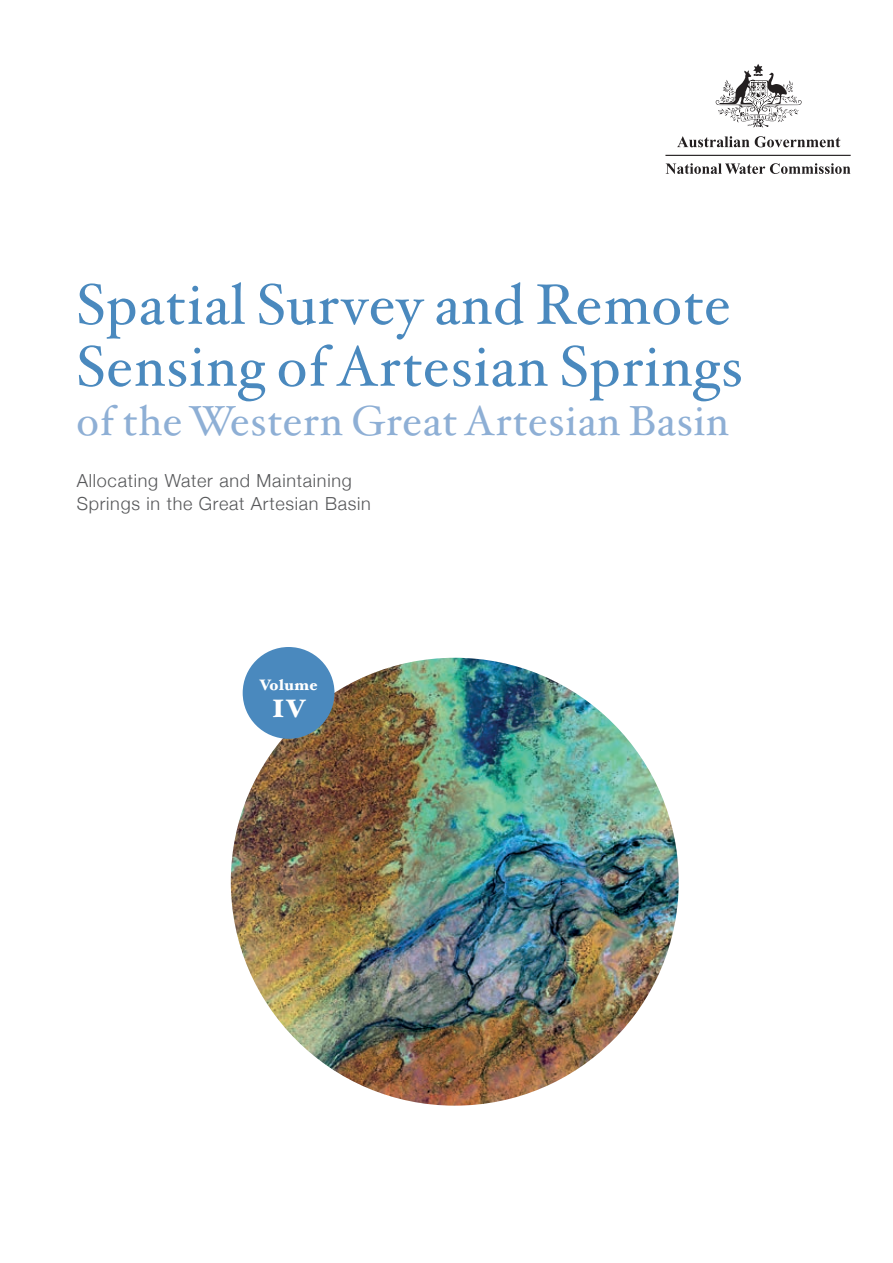
<style>
.page{position:relative;width:893px;height:1263px;background:#fff}
.page>*{position:absolute;margin:0;border:0;box-sizing:border-box;transform-origin:0 0}
.Heading_0_-_COVER{font:57px/61.8px "Hoefler Txt";letter-spacing:.015em;color:#4a89be}
.Heading_1_-_COVER{font:42px "Hoefler Txt";letter-spacing:.015em;color:#8eafd5}
.Heading_1_Numbered{font:900 25.2px "Hoefler Txt";color:#fff}
.Cover_AWMGAB_Title{font:300 18px/22.5px "Helvetica Neue";letter-spacing:.04em;color:#57585a}
.Heading_1_Numbered-2{font:900 15.15px "Hoefler Txt";letter-spacing:.04em;color:#fff}
</style>
<div class="page">
<svg style="left:677px;top:136px;width:72px;height:11px"></svg>
<svg style="left:755px;top:136px;width:85px;height:11px"></svg>
<svg style="left:665px;top:155px;width:186px;height:1px"></svg>
<svg style="left:716px;top:64px;width:85px;height:63px"></svg>
<svg style="left:666px;top:163px;width:184px;height:11px"></svg>
<img style="left:231px;top:658px;width:448px;height:448px;border-radius:224px">
<div style="left:243px;top:647px;width:91px;height:92px;background:#4a89be;border-radius:50%"></div>
<p class="Heading_0_-_COVER" style="left:77px;top:272px;width:668px">Spatial Survey and Remote<br>Sensing of Artesian Springs</p>
<p class="Heading_1_-_COVER" style="left:77px;top:394px;width:654px">of the Western Great Artesian Basin</p>
<p class="Cover_AWMGAB_Title" style="left:77px;top:469px;width:296px">Allocating Water and Maintaining<br>Springs in the Great Artesian Basin</p>
<p class="Heading_1_Numbered-2" style="left:259px;top:676px;width:60px">Volume</p>
<p class="Heading_1_Numbered" style="left:272px;top:692px;width:35px">IV</p>
</div>
